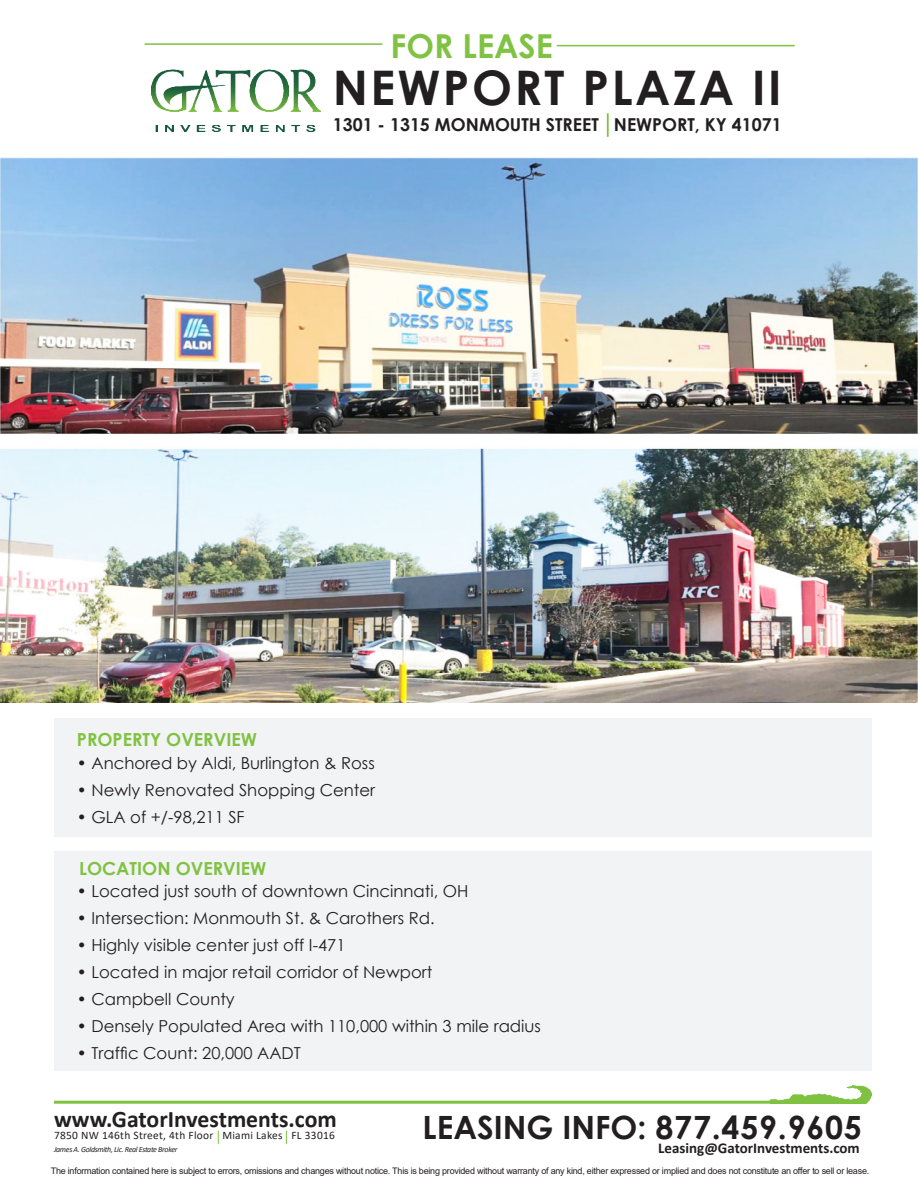
<style>
.page{position:relative;width:918px;height:1188px;background:#fff}
.page>*{position:absolute;margin:0;border:0;box-sizing:border-box;transform-origin:0 0}
.t1{font:700 47.7px "Century Gothic";letter-spacing:.05em;color:#231f20}
.t2{font:700 33px "Century Gothic";color:#80c242}
.t3{font:700 32.1px "Century Gothic";color:#231f20}
.t4{font:700 23.7px "Calibri";color:#231f20}
.t5{font:700 18px "Century Gothic";color:#80c242}
.t6{font:700 17.85px "Century Gothic";color:#231f20}
.t7{font:16.5px "Century Gothic";color:#231f20}
.t8{font:700 15px "Calibri";color:#231f20}
.t9{font:11.4px "Calibri";letter-spacing:.025em;color:#231f20}
.t10{font:9px "Arial";letter-spacing:-.025em;color:#231f20}
.t11{font:italic 7.95px "Calibri";letter-spacing:-.04em;color:#231f20}
</style>
<div class="page">
<div style="left:54px;top:718px;width:818px;height:119px;background:#f2f3f4"></div>
<div style="left:54px;top:851px;width:818px;height:220px;background:#f2f3f4"></div>
<img style="left:152px;top:70px;width:170px;height:61px">
<hr style="left:607px;top:113px;width:2px;height:24px;background:#80c242">
<hr style="left:145px;top:43px;width:237px;height:2px;background:#80c242">
<hr style="left:557px;top:45px;width:238px;height:1px;background:#80c242">
<hr style="left:54px;top:1101px;width:810px;height:3px;background:#80c242">
<svg style="left:218px;top:1131px;width:1px;height:13px"></svg>
<svg style="left:286px;top:1131px;width:1px;height:13px"></svg>
<img style="left:770px;top:1085px;width:102px;height:18px">
<img style="left:0;top:158px;width:918px;height:545px">
<p class="t2" style="left:391px;top:21px;width:164px">FOR LEASE</p>
<p class="t1" style="left:333px;top:52px;width:450px">NEWPORT PLAZA II</p>
<p class="t6" style="left:333px;top:111px;width:451px">1301 - 1315 MONMOUTH STREET NEWPORT, KY 41071</p>
<p class="t5" style="left:77px;top:725px;width:182px">PROPERTY OVERVIEW</p>
<p class="t7" style="left:77px;top:751px;width:299px">• Anchored by Aldi, Burlington &amp; Ross</p>
<p class="t7" style="left:77px;top:778px;width:300px">• Newly Renovated Shopping Center</p>
<p class="t7" style="left:77px;top:805px;width:169px">• GLA of +/-98,211 SF</p>
<p class="t5" style="left:79px;top:855px;width:189px">LOCATION OVERVIEW</p>
<p class="t7" style="left:77px;top:879px;width:393px">• Located just south of downtown Cincinnati, OH</p>
<p class="t7" style="left:77px;top:906px;width:359px">• Intersection: Monmouth St. &amp; Carothers Rd.</p>
<p class="t7" style="left:77px;top:933px;width:270px">• Highly visible center just off I-471</p>
<p class="t7" style="left:77px;top:960px;width:357px">• Located in major retail corridor of Newport</p>
<p class="t7" style="left:77px;top:987px;width:159px">• Campbell County</p>
<p class="t7" style="left:77px;top:1014px;width:466px">• Densely Populated Area with 110,000 within 3 mile radius</p>
<p class="t7" style="left:77px;top:1041px;width:225px">• Traffic Count: 20,000 AADT</p>
<p class="t4" style="left:54px;top:1102px;width:284px">www.GatorInvestments.com</p>
<p class="t9" style="left:54px;top:1128px;width:282px">7850 NW 146th Street, 4th Floor Miami Lakes FL 33016</p>
<p class="t11" style="left:54px;top:1144px;width:125px">James A. Goldsmith, Lic. Real Estate Broker</p>
<p class="t8" style="left:658px;top:1138px;width:203px">Leasing@GatorInvestments.com</p>
<p class="t3" style="left:423px;top:1103px;width:441px">LEASING INFO: 877.459.9605</p>
<p class="t10" style="left:51px;top:1165px;width:820px">The information contained here is subject to errors, omissions and changes without notice. This is being provided without warranty of any kind, either expressed or implied and does not constitute an offer to sell or lease.</p>
</div>
